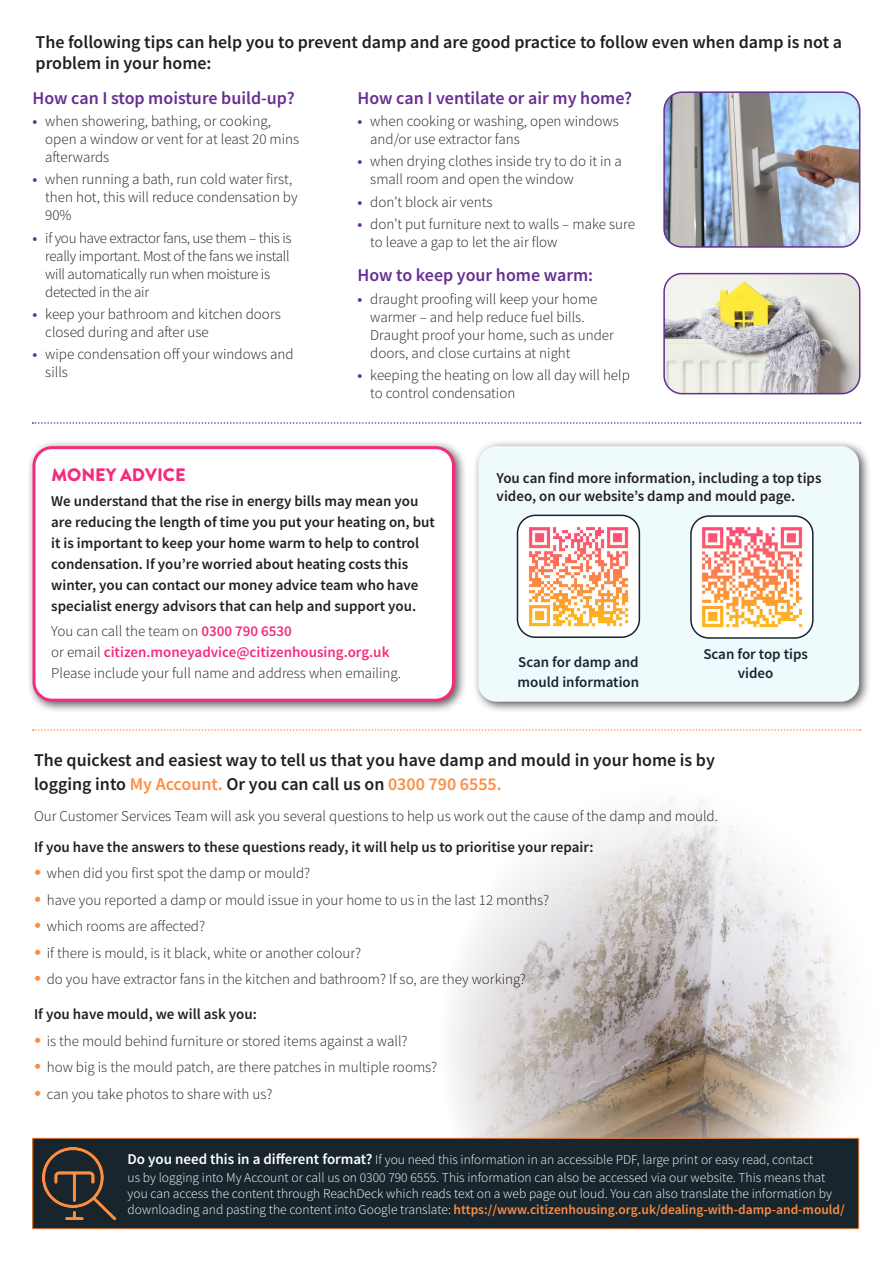
<style>
.page{position:relative;width:893px;height:1263px;background:#fff}
.page>*{position:absolute;margin:0;border:0;box-sizing:border-box;transform-origin:0 0}
.t1{font:600 18px/24px "Source Sans Pro";color:#231f20}
.t2{font:600 18px "Source Sans Pro";color:#662e91}
.t3{font:900 18px "Brandon Grotesque";color:#f52b7d}
.t4{font:300 15px/18px "Source Sans Pro";color:#231f20}
.t5{font:600 15px/21px "Source Sans Pro";color:#231f20}
.t6{font:300 15px/18px "Source Sans Pro";letter-spacing:-.02em;color:#231f20}
.t7{font:600 15px/19.5px "Source Sans Pro";color:#18252d}
.t8{font:300 13.5px/18px "Source Sans Pro";color:#fff}
.s1{font-weight:600;color:#662e91}
.s2{font-weight:600;color:#f52b7d}
.s3{color:#fd8d40}
.s4{font-family:"Brandon Grotesque";font-weight:900;font-size:18px;color:#fd8d40}
.s5{font-weight:600;font-size:15px}
.s6{font-weight:600;color:#fd8d40}
</style>
<div class="page">
<img style="left:391px;top:729px;width:471px;height:410px">
<div style="left:472px;top:440px;width:399px;height:274px;background:#231f20;opacity:.75"></div>
<div style="left:478px;top:446px;width:381px;height:256px;background:#eefafc;border-radius:18px"></div>
<div style="left:33px;top:1138px;width:826px;height:91px;background:#18252d"></div>
<div style="left:33px;top:1138px;width:826px;height:91px;border:1px solid #fd8d40"></div>
<img style="left:43px;top:1147px;width:72px;height:73px">
<div style="left:517px;top:515px;width:122px;height:122px;background:#fff;border-radius:18px"></div>
<img style="left:523px;top:521px;width:111px;height:106px">
<div style="left:517px;top:515px;width:123px;height:123px;border:2px solid #18252d;border-radius:18px"></div>
<div style="left:691px;top:516px;width:122px;height:122px;background:#fff;border-radius:18px"></div>
<img style="left:701px;top:527px;width:102px;height:101px">
<div style="left:690px;top:515px;width:124px;height:124px;border:2px solid #18252d;border-radius:18px"></div>
<img style="left:666px;top:94px;width:194px;height:151px">
<div style="left:663px;top:91px;width:197px;height:157px;border:2px solid #662e91;border-radius:18px"></div>
<img style="left:666px;top:274px;width:194px;height:120px">
<div style="left:663px;top:273px;width:197px;height:121px;border:2px solid #662e91;border-radius:18px"></div>
<svg style="left:33px;top:729px;width:828px;height:2px"></svg>
<svg style="left:33px;top:422px;width:828px;height:2px"></svg>
<div style="left:27px;top:440px;width:440px;height:274px;background:#231f20;opacity:.75"></div>
<div style="left:34px;top:448px;width:419px;height:252px;background:#fff;border-radius:18px"></div>
<div style="left:33px;top:446px;width:422px;height:256px;border:3px solid #f52b7d;border-radius:18px"></div>
<p class="t1" style="left:36px;top:31px;width:808px;line-height:21.6px">The following tips can help you to prevent damp and are good practice to follow even when damp is not a problem in your home:</p>
<p class="t2" style="left:33px;top:86px;width:264px">How can I stop moisture build-up?</p>
<p class="t4" style="left:45px;top:112px;width:256px;text-indent:-13px"><span class="s1">•</span> when showering, bathing, or cooking, open a window or vent for at least 20 mins afterwards</p>
<p class="t4" style="left:45px;top:170px;width:254px;text-indent:-13px"><span class="s1">•</span> when running a bath, run cold water first, then hot, this will reduce condensation by<br>90%</p>
<p class="t6" style="left:45px;top:229px;width:248px;text-indent:-13px"><span class="s1">•</span> if you have extractor fans, use them – this is really important. Most of the fans we install will automatically run when moisture is detected in the air</p>
<p class="t4" style="left:45px;top:305px;width:237px;text-indent:-13px"><span class="s1">•</span> keep your bathroom and kitchen doors closed during and after use</p>
<p class="t4" style="left:45px;top:345px;width:250px;text-indent:-13px"><span class="s1">•</span> wipe condensation off your windows and sills</p>
<p class="t2" style="left:357px;top:86px;width:276px">How can I ventilate or air my home?</p>
<p class="t4" style="left:370px;top:112px;width:250px;text-indent:-13px"><span class="s1">•</span> when cooking or washing, open windows and/or use extractor fans</p>
<p class="t4" style="left:370px;top:152px;width:253px;text-indent:-13px"><span class="s1">•</span> when drying clothes inside try to do it in a small room and open the window</p>
<p class="t4" style="left:357px;top:193px;width:136px"><span class="s1">•</span> don’t block air vents</p>
<p class="t4" style="left:370px;top:215px;width:266px;text-indent:-13px"><span class="s1">•</span> don’t put furniture next to walls – make sure to leave a gap to let the air flow</p>
<p class="t2" style="left:357px;top:263px;width:237px">How to keep your home warm:</p>
<p class="t4" style="left:370px;top:290px;width:245px;text-indent:-13px"><span class="s1">•</span> draught proofing will keep your home warmer – and help reduce fuel bills.<br>Draught proof your home, such as under doors, and close curtains at night</p>
<p class="t4" style="left:370px;top:366px;width:261px;text-indent:-13px"><span class="s1">•</span> keeping the heating on low all day will help to control condensation</p>
<p class="t3" style="left:51px;top:462px;width:136px">MONEY ADVICE</p>
<p class="t5" style="left:51px;top:490px;width:385px">We understand that the rise in energy bills may mean you are reducing the length of time you put your heating on, but it is important to keep your home warm to help to control condensation. If you’re worried about heating costs this winter, you can contact our money advice team who have specialist energy advisors that can help and support you.</p>
<p class="t4" style="left:51px;top:621px;width:351px;line-height:21px">You can call the team on <span class="s2">0300 790 6530<br></span>or email <span class="s2">citizen.moneyadvice@citizenhousing.org.uk<br></span>Please include your full name and address when emailing.</p>
<p class="t5" style="left:497px;top:469px;width:326px;line-height:18px">You can find more information, including a top tips video, on our website’s damp and mould page.</p>
<p class="t7" style="left:518px;top:652px;width:123px">Scan for damp and mould information</p>
<p class="t7" style="left:703px;top:644px;width:106px;text-align:center">Scan for top tips video</p>
<p class="t1" style="left:34px;top:748px;width:682px">The quickest and easiest way to tell us that you have damp and mould in your home is by logging into <span class="s3">My Account.</span> Or you can call us on <span class="s3">0300 790 6555.</span></p>
<p class="t4" style="left:34px;top:807px;width:685px">Our Customer Services Team will ask you several questions to help us work out the cause of the damp and mould.</p>
<p class="t5" style="left:34px;top:836px;width:561px">If you have the answers to these questions ready, it will help us to prioritise your repair:</p>
<p class="t4" style="left:34px;top:864px;width:278px"><span class="s4">•</span> when did you first spot the damp or mould?</p>
<p class="t4" style="left:34px;top:891px;width:517px"><span class="s4">•</span> have you reported a damp or mould issue in your home to us in the last 12 months?</p>
<p class="t4" style="left:34px;top:917px;width:173px"><span class="s4">•</span> which rooms are affected?</p>
<p class="t4" style="left:34px;top:944px;width:329px"><span class="s4">•</span> if there is mould, is it black, white or another colour?</p>
<p class="t4" style="left:34px;top:970px;width:493px"><span class="s4">•</span> do you have extractor fans in the kitchen and bathroom? If so, are they working?</p>
<p class="t5" style="left:34px;top:1004px;width:224px">If you have mould, we will ask you:</p>
<p class="t4" style="left:34px;top:1032px;width:375px"><span class="s4">•</span> is the mould behind furniture or stored items against a wall?</p>
<p class="t4" style="left:34px;top:1058px;width:405px"><span class="s4">•</span> how big is the mould patch, are there patches in multiple rooms?</p>
<p class="t4" style="left:34px;top:1085px;width:240px"><span class="s4">•</span> can you take photos to share with us?</p>
<p class="t8" style="left:128px;top:1150px;width:699px"><span class="s5">Do you need this in a different format?</span> If you need this information in an accessible PDF, large print or easy read, contact us by logging into My Account or call us on 0300 790 6555. This information can also be accessed via our website. This means that</p>
<p class="t8" style="left:128px;top:1185px;width:719px;line-height:16.2px">you can access the content through ReachDeck which reads text on a web page out loud. You can also translate the information by downloading and pasting the content into Google translate: <span class="s6">https://www.citizenhousing.org.uk/dealing-with-damp-and-mould/</span></p>
</div>
